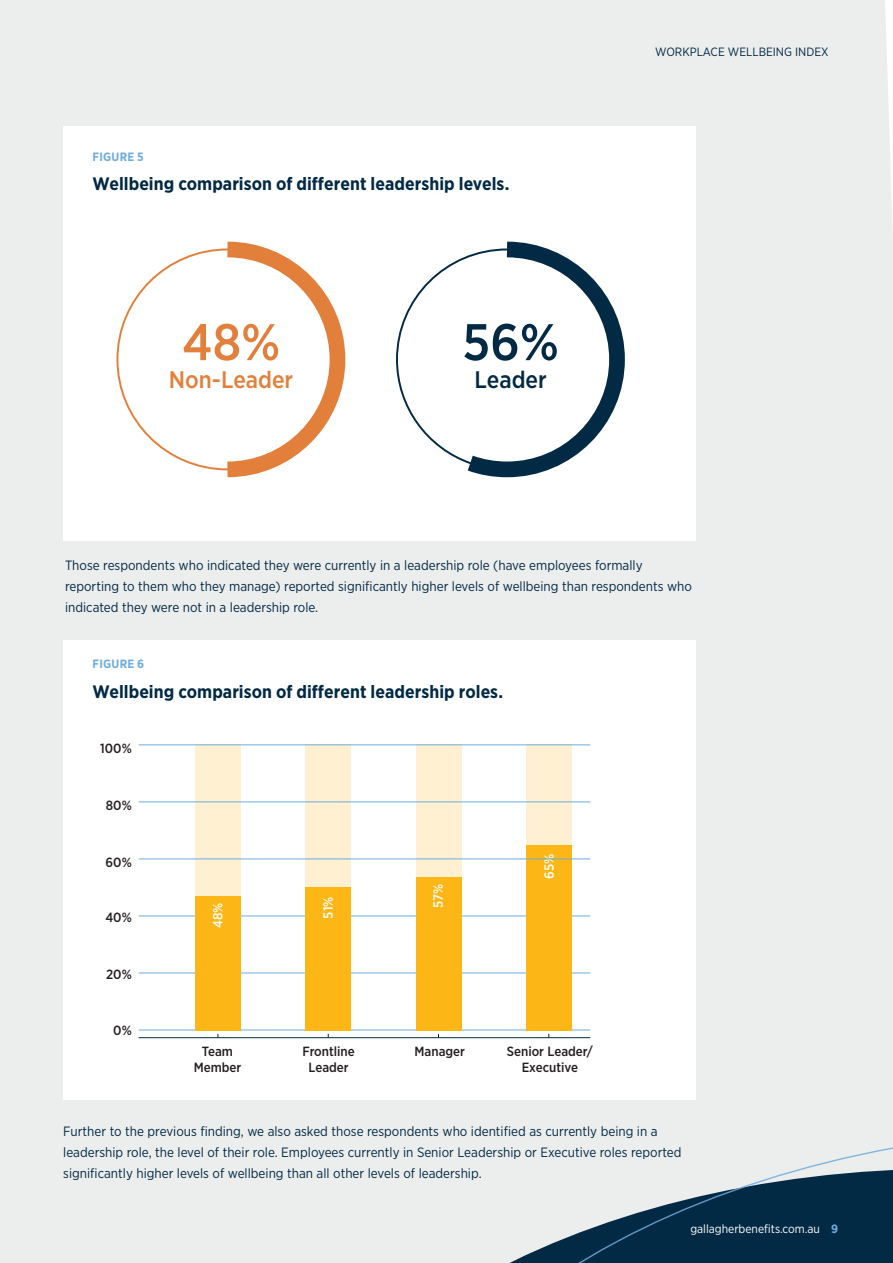
<style>
.page{position:relative;width:893px;height:1263px;background:#fff}
.page>*{position:absolute;margin:0;border:0;box-sizing:border-box;transform-origin:0 0}
.t1{font:500 51.45px "Gotham Narrow";color:#e27f3a}
.t2{font:500 51.45px "Gotham Narrow";color:#032a44}
.t3{font:500 24px "Gotham Narrow";color:#e27f3a}
.t4{font:500 24px "Gotham Narrow";color:#032a44}
.t5{font:700 18px "Gotham Narrow";color:#032a44}
.t6{font:13.5px/21px "Gotham Narrow";color:#032a44}
.t7{font:500 13.35px/16px "Gotham Narrow";color:#231f20;text-align:center}
.t8{font:500 13.35px "Gotham Narrow";color:#fff}
.t9{font:12px "Gotham Narrow";color:#fff}
.t10{font:12px "Gotham Narrow";color:#032a44}
.t11{font:700 12px "Gotham Narrow";letter-spacing:.025em;color:#6eacdd}
.s1{font-weight:700;color:#6eacdd}
</style>
<div class="page">
<div style="left:0;top:0;width:892px;height:1263px;background:#eceded"></div>
<div style="left:63px;top:126px;width:632px;height:414px;background:#fff"></div>
<div style="left:63px;top:639px;width:632px;height:460px;background:#fff"></div>
<hr style="left:139px;top:916px;width:451px;height:1px;background:#6eacdd">
<hr style="left:139px;top:973px;width:451px;height:1px;background:#6eacdd">
<hr style="left:139px;top:1030px;width:451px;height:1px;background:#6eacdd">
<hr style="left:139px;top:1037px;width:451px;height:1px;background:#032a44">
<div style="left:195px;top:744px;width:45px;height:287px;background:#fef0d1"></div>
<div style="left:195px;top:896px;width:45px;height:135px;background:#fcb615"></div>
<div style="left:306px;top:744px;width:45px;height:287px;background:#fef0d1"></div>
<div style="left:306px;top:888px;width:45px;height:143px;background:#fcb615"></div>
<div style="left:416px;top:744px;width:45px;height:287px;background:#fef0d1"></div>
<div style="left:416px;top:877px;width:45px;height:154px;background:#fcb615"></div>
<div style="left:526px;top:744px;width:45px;height:287px;background:#fef0d1"></div>
<div style="left:526px;top:846px;width:45px;height:185px;background:#fcb615"></div>
<hr style="left:139px;top:744px;width:451px;height:1px;background:#6eacdd">
<hr style="left:139px;top:801px;width:451px;height:1px;background:#6eacdd">
<hr style="left:139px;top:859px;width:451px;height:1px;background:#6eacdd">
<svg style="left:212px;top:242px;width:134px;height:235px"></svg>
<svg style="left:396px;top:264px;width:54px;height:191px"></svg>
<svg style="left:450px;top:242px;width:174px;height:235px"></svg>
<div style="left:264px;top:1168px;width:107px;height:95px;background:#eceded"></div>
<svg style="left:371px;top:1127px;width:521px;height:136px;background:#a0aeb6"></svg>
<p class="t11" style="left:93px;top:149px;width:53px">FIGURE 5</p>
<h3 class="t5" style="left:93px;top:172px;width:418px">Wellbeing comparison of different leadership levels.</h3>
<h1 class="t1" style="left:182px;top:309px;width:100px">48%</h1>
<h2 class="t3" style="left:169px;top:364px;width:126px">Non-Leader</h2>
<h1 class="t2" style="left:462px;top:309px;width:98px">56%</h1>
<h2 class="t4" style="left:474px;top:364px;width:74px">Leader</h2>
<p class="t10" style="left:655px;top:44px;width:175px">WORKPLACE WELLBEING INDEX</p>
<p class="t6" style="left:65px;top:555px;width:628px">Those respondents who indicated they were currently in a leadership role (have employees formally reporting to them who they manage) reported significantly higher levels of wellbeing than respondents who indicated they were not in a leadership role.</p>
<p class="t11" style="left:93px;top:656px;width:53px">FIGURE 6</p>
<h3 class="t5" style="left:93px;top:680px;width:412px">Wellbeing comparison of different leadership roles.</h3>
<p class="t7" style="left:100px;top:740px;width:33px">100%</p>
<p class="t7" style="left:106px;top:797px;width:27px">80%</p>
<p class="t7" style="left:106px;top:854px;width:28px">60%</p>
<p class="t7" style="left:105px;top:909px;width:28px">40%</p>
<p class="t7" style="left:106px;top:965px;width:27px">20%</p>
<p class="t7" style="left:113px;top:1022px;width:20px">0%</p>
<p class="t8" style="left:209px;top:928px;width:27px;rotate:-90deg">48%</p>
<p class="t8" style="left:319px;top:918px;width:23px;rotate:-90deg">51%</p>
<p class="t8" style="left:429px;top:908px;width:26px;rotate:-90deg">57%</p>
<p class="t8" style="left:540px;top:879px;width:26px;rotate:-90deg">65%</p>
<p class="t7" style="left:194px;top:1043px;width:49px">Team<br>Member</p>
<p class="t7" style="left:302px;top:1043px;width:54px">Frontline<br>Leader</p>
<p class="t7" style="left:414px;top:1043px;width:52px">Manager</p>
<p class="t7" style="left:506px;top:1043px;width:88px">Senior Leader/<br>Executive</p>
<p class="t6" style="left:63px;top:1121px;width:619px">Further to the previous finding, we also asked those respondents who identified as currently being in a leadership role, the level of their role. Employees currently in Senior Leadership or Executive roles reported significantly higher levels of wellbeing than all other levels of leadership.</p>
<p class="t9" style="left:690px;top:1221px;width:149px">gallagherbenefits.com.au <span class="s1">9</span></p>
</div>
